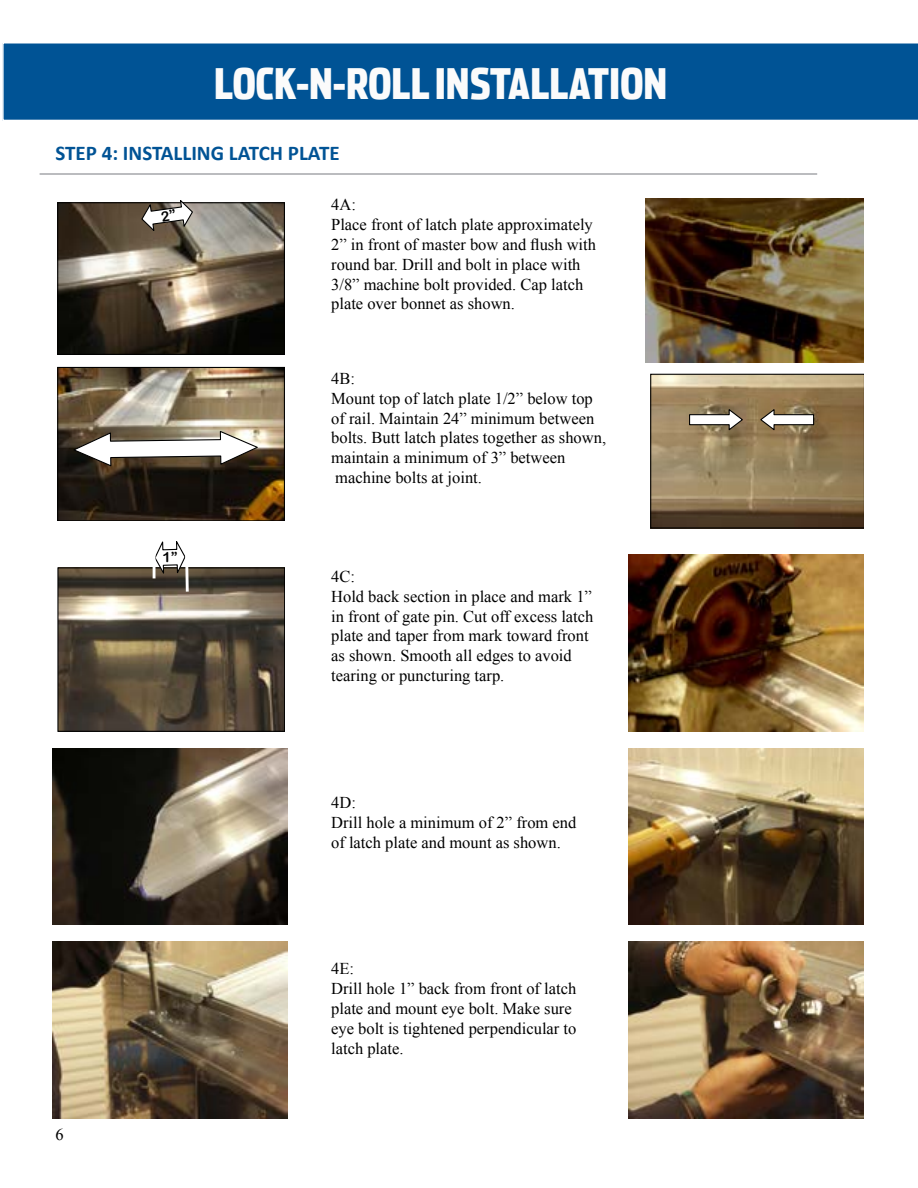
<style>
.page{position:relative;width:918px;height:1188px;background:#fff}
.page>*{position:absolute;margin:0;border:0;box-sizing:border-box;transform-origin:0 0}
.t1{font:900 42px "Stainless Comp";color:#fbfbfb}
.t2{font:700 21px "Calibri";color:#005395}
.t3{font:16.5px/19.8px "Times New Roman";color:#000}
.t4{font:14.1px "Arial Rounded MT Bold";color:#000}
</style>
<div class="page">
<hr style="left:40px;top:173px;width:777px;height:2px;background:#a5a7aa">
<div style="left:2px;top:43px;width:916px;height:78px;background:#005395"></div>
<img style="left:59px;top:204px;width:223px;height:148px">
<div style="left:57px;top:202px;width:227px;height:152px;border:1px solid #000"></div>
<img style="left:57px;top:367px;width:227px;height:153px">
<img style="left:59px;top:569px;width:223px;height:160px">
<div style="left:57px;top:567px;width:227px;height:164px;border:1px solid #000"></div>
<hr style="left:153px;top:552px;width:3px;height:26px;background:#fff">
<svg style="left:154px;top:541px;width:36px;height:54px"></svg>
<img style="left:52px;top:748px;width:236px;height:177px">
<img style="left:52px;top:942px;width:236px;height:176px">
<svg style="left:650px;top:374px;width:214px;height:154px;background:#927e5c"></svg>
<img style="left:646px;top:199px;width:218px;height:164px">
<img style="left:628px;top:555px;width:236px;height:176px">
<img style="left:628px;top:748px;width:236px;height:177px">
<img style="left:628px;top:942px;width:236px;height:176px">
<svg style="left:140px;top:200px;width:54px;height:33px"></svg>
<p class="t1" style="left:214px;top:58px;width:455px">LOCK-N-ROLL INSTALLATION</p>
<p class="t2" style="left:56px;top:139px;width:286px">STEP 4: INSTALLING LATCH PLATE</p>
<p class="t3" style="left:331px;top:195px;width:263px">4A:<br>Place front of latch plate approximately</p>
<p class="t3" style="left:331px;top:234px;width:266px">2” in front of master bow and flush with</p>
<p class="t3" style="left:331px;top:254px;width:254px">round bar. Drill and bolt in place with<br>3/8” machine bolt provided. Cap latch plate over bonnet as shown.</p>
<p class="t4" style="left:162px;top:549px;width:17px">1”</p>
<p class="t3" style="left:56px;top:1125px;width:10px">6</p>
<p class="t3" style="left:331px;top:368px;width:276px">4B:<br>Mount top of latch plate 1/2” below top of rail. Maintain 24” minimum between bolts. Butt latch plates together as shown, maintain a minimum of 3” between</p>
<p class="t3" style="left:335px;top:467px;width:148px">machine bolts at joint.</p>
<p class="t3" style="left:331px;top:566px;width:264px">4C:<br>Hold back section in place and mark 1” in front of gate pin. Cut off excess latch plate and taper from mark toward front as shown. Smooth all edges to avoid tearing or puncturing tarp.</p>
<p class="t3" style="left:331px;top:793px;width:247px">4D:<br>Drill hole a minimum of 2” from end of latch plate and mount as shown.</p>
<p class="t3" style="left:331px;top:959px;width:247px">4E:<br>Drill hole 1” back from front of latch plate and mount eye bolt. Make sure eye bolt is tightened perpendicular to latch plate.</p>
</div>
